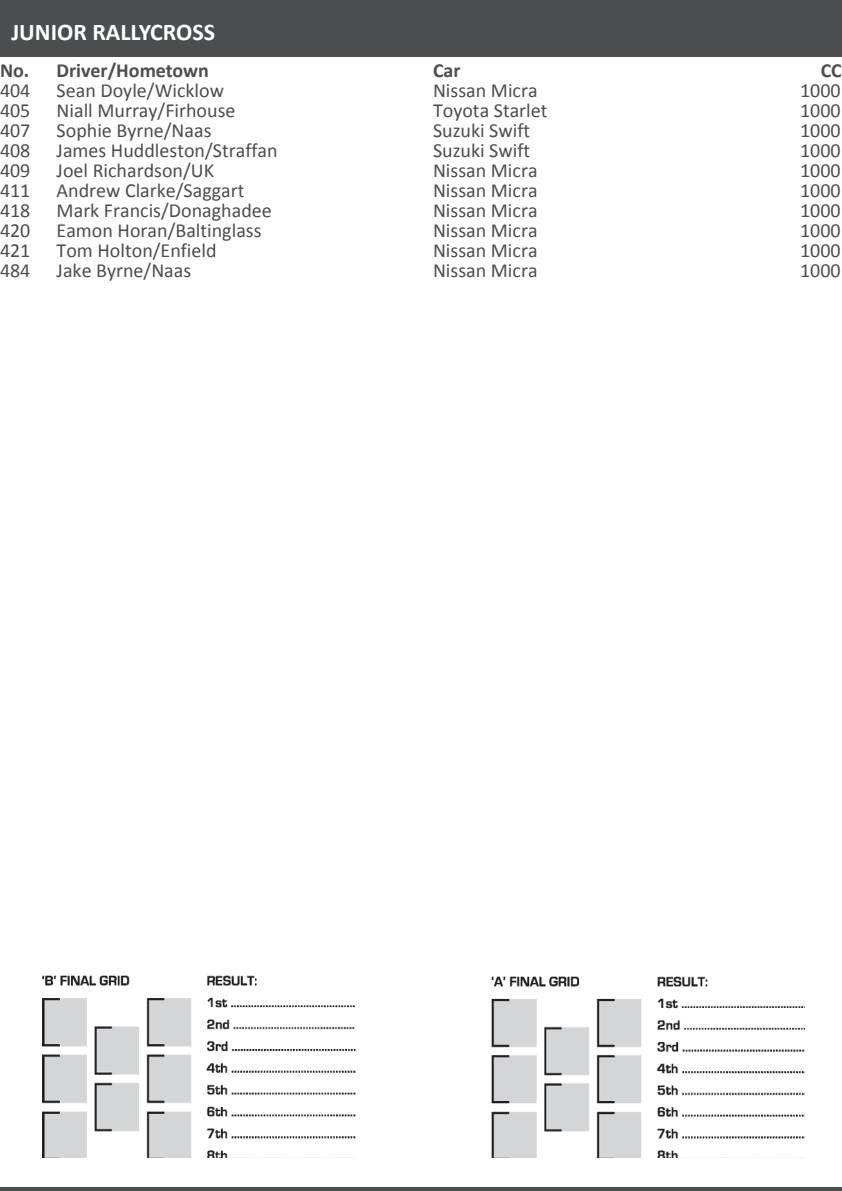
<style>
.page{position:relative;width:842px;height:1191px;background:#fff}
.page>*{position:absolute;margin:0;border:0;box-sizing:border-box;transform-origin:0 0}
.t1{font:700 24px "Calibri";color:#fff}
.t2{font:20px "Calibri";color:#4c4d4e}
.t3{font:700 20px "Calibri";color:#4c4d4e}
</style>
<div class="page">
<div style="left:0;top:0;width:842px;height:57px;background:#4c4d4e"></div>
<hr style="left:0;top:1187px;width:842px;height:4px;background:#4c4d4e">
<img style="left:492px;top:976px;width:313px;height:182px">
<img style="left:43px;top:975px;width:313px;height:183px">
<p class="t1" style="left:11px;top:22px;width:205px">JUNIOR RALLYCROSS</p>
<p class="t3" style="left:0;top:62px;width:210px">No. Driver/Hometown</p>
<p class="t3" style="left:433px;top:62px;width:29px">Car</p>
<p class="t3" style="left:821px;top:62px;width:23px">CC</p>
<p class="t2" style="left:0;top:82px;width:32px">404</p>
<p class="t2" style="left:57px;top:82px;width:169px">Sean Doyle/Wicklow</p>
<p class="t2" style="left:433px;top:82px;width:106px">Nissan Micra</p>
<p class="t2" style="left:800px;top:82px;width:42px">1000</p>
<p class="t2" style="left:0;top:102px;width:32px">405</p>
<p class="t2" style="left:57px;top:102px;width:180px">Niall Murray/Firhouse</p>
<p class="t2" style="left:433px;top:102px;width:116px">Toyota Starlet</p>
<p class="t2" style="left:800px;top:102px;width:42px">1000</p>
<p class="t2" style="left:0;top:122px;width:32px">407</p>
<p class="t2" style="left:57px;top:122px;width:156px">Sophie Byrne/Naas</p>
<p class="t2" style="left:433px;top:122px;width:99px">Suzuki Swift</p>
<p class="t2" style="left:800px;top:122px;width:42px">1000</p>
<p class="t2" style="left:0;top:142px;width:32px">408</p>
<p class="t2" style="left:57px;top:142px;width:223px">James Huddleston/Straffan</p>
<p class="t2" style="left:433px;top:142px;width:99px">Suzuki Swift</p>
<p class="t2" style="left:800px;top:142px;width:42px">1000</p>
<p class="t2" style="left:0;top:162px;width:32px">409</p>
<p class="t2" style="left:57px;top:162px;width:159px">Joel Richardson/UK</p>
<p class="t2" style="left:433px;top:162px;width:106px">Nissan Micra</p>
<p class="t2" style="left:800px;top:162px;width:42px">1000</p>
<p class="t2" style="left:0;top:182px;width:32px">411</p>
<p class="t2" style="left:57px;top:182px;width:189px">Andrew Clarke/Saggart</p>
<p class="t2" style="left:433px;top:182px;width:106px">Nissan Micra</p>
<p class="t2" style="left:800px;top:182px;width:42px">1000</p>
<p class="t2" style="left:0;top:202px;width:32px">418</p>
<p class="t2" style="left:57px;top:202px;width:217px">Mark Francis/Donaghadee</p>
<p class="t2" style="left:433px;top:202px;width:106px">Nissan Micra</p>
<p class="t2" style="left:800px;top:202px;width:42px">1000</p>
<p class="t2" style="left:0;top:222px;width:32px">420</p>
<p class="t2" style="left:57px;top:222px;width:206px">Eamon Horan/Baltinglass</p>
<p class="t2" style="left:433px;top:222px;width:106px">Nissan Micra</p>
<p class="t2" style="left:800px;top:222px;width:42px">1000</p>
<p class="t2" style="left:0;top:242px;width:32px">421</p>
<p class="t2" style="left:57px;top:242px;width:161px">Tom Holton/Enfield</p>
<p class="t2" style="left:433px;top:242px;width:106px">Nissan Micra</p>
<p class="t2" style="left:800px;top:242px;width:42px">1000</p>
<p class="t2" style="left:0;top:262px;width:32px">484</p>
<p class="t2" style="left:57px;top:262px;width:136px">Jake Byrne/Naas</p>
<p class="t2" style="left:433px;top:262px;width:106px">Nissan Micra</p>
<p class="t2" style="left:800px;top:262px;width:42px">1000</p>
</div>
